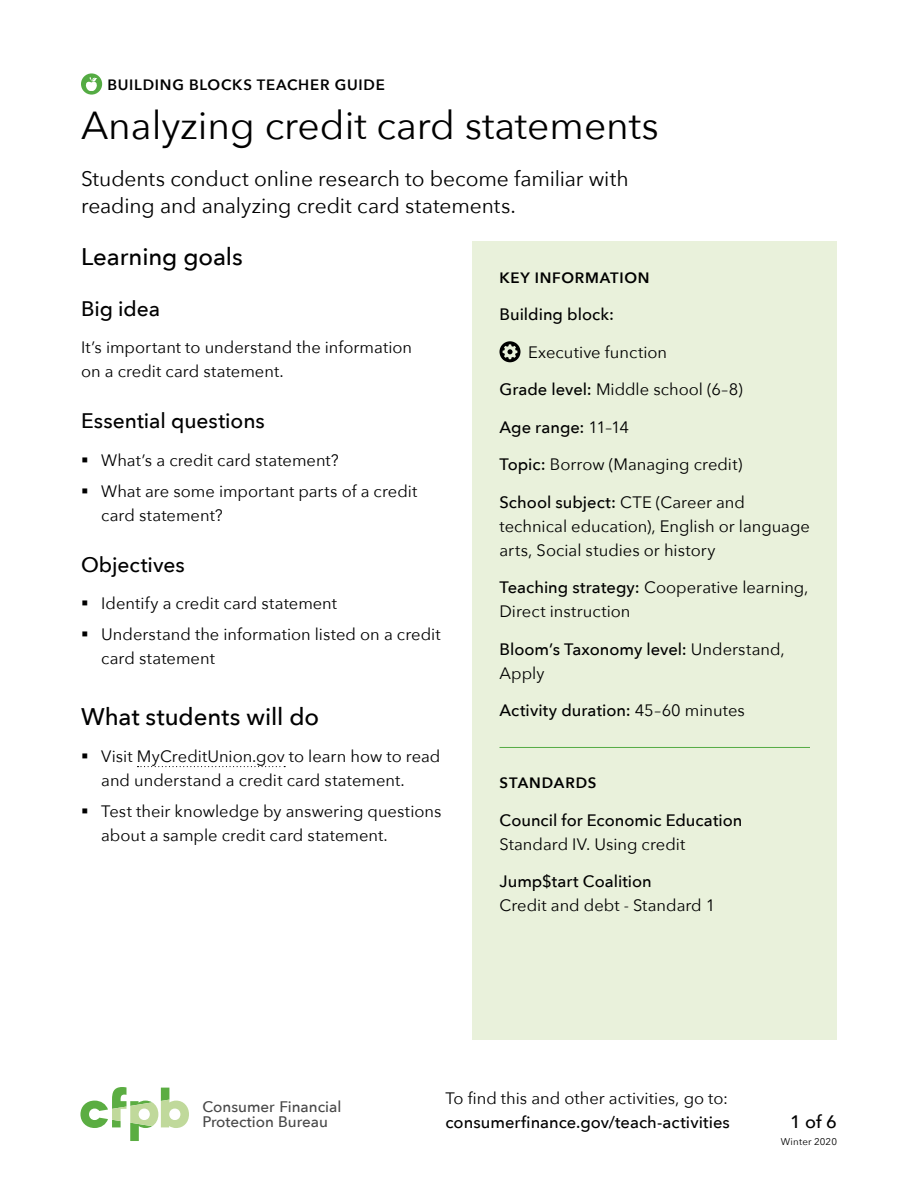
<style>
.page{position:relative;width:918px;height:1188px;background:#fff}
.page>*{position:absolute;margin:0;border:0;box-sizing:border-box;transform-origin:0 0}
.t1{font:39px "Avenir Next";color:#000}
.t2{font:500 24px "Avenir Next";letter-spacing:-.005em;color:#000}
.t3{font:21px/27px "Avenir Next";letter-spacing:-.005em;color:#000}
.t4{font:500 21px "Avenir Next";letter-spacing:-.005em;color:#000}
.t5{font:500 18px "Avenir Next";color:#000}
.t6{font:16.5px/24px "Avenir Next";color:#000}
.t7{font:500 16.5px/24px "Avenir Next";color:#000}
.t8{font:500 15.3px/15.5px "Avenir Next";color:#484848}
.t9{font:600 15px "Avenir Next";letter-spacing:.05em;color:#000}
.t10{font:9.75px "Avenir Next";letter-spacing:.02em;color:#000}
.s1{font-weight:500}
.s2{font-weight:400}
</style>
<div class="page">
<svg style="left:80px;top:1087px;width:109px;height:54px"></svg>
<svg style="left:81px;top:73px;width:21px;height:22px"></svg>
<svg style="left:85px;top:76px;width:13px;height:15px"></svg>
<div style="left:472px;top:241px;width:365px;height:799px;background:#e9f1db"></div>
<hr style="left:500px;top:747px;width:310px;height:1px;background:#54ab43">
<svg style="left:500px;top:341px;width:20px;height:21px"></svg>
<svg style="left:138px;top:766px;width:147px;height:1px"></svg>
<p class="t9" style="left:107px;top:72px;width:279px">BUILDING BLOCKS TEACHER GUIDE</p>
<h1 class="t1" style="left:81px;top:92px;width:579px">Analyzing credit card statements</h1>
<p class="t3" style="left:81px;top:164px;width:549px">Students conduct online research to become familiar with reading and analyzing credit card statements.</p>
<h2 class="t2" style="left:81px;top:236px;width:163px">Learning goals</h2>
<p class="t4" style="left:81px;top:291px;width:81px">Big idea</p>
<p class="t6" style="left:81px;top:335px;width:333px">It’s important to understand the information on a credit card statement.</p>
<p class="t4" style="left:81px;top:403px;width:185px">Essential questions</p>
<p class="t6" style="left:81px;top:447px;width:259px">▪ What’s a credit card statement?</p>
<p class="t6" style="left:101px;top:478px;width:318px;text-indent:-20px">▪ What are some important parts of a credit card statement?</p>
<p class="t4" style="left:81px;top:546px;width:105px">Objectives</p>
<p class="t6" style="left:81px;top:591px;width:258px">▪ Identify a credit card statement</p>
<p class="t6" style="left:101px;top:621px;width:341px;text-indent:-20px">▪ Understand the information listed on a credit card statement</p>
<h2 class="t2" style="left:81px;top:696px;width:240px">What students will do</h2>
<p class="t6" style="left:101px;top:744px;width:341px;text-indent:-20px">▪ Visit MyCreditUnion.gov to learn how to read and understand a credit card statement.</p>
<p class="t6" style="left:101px;top:798px;width:342px;text-indent:-20px">▪ Test their knowledge by answering questions about a sample credit card statement.</p>
<p class="t9" style="left:500px;top:265px;width:152px">KEY INFORMATION</p>
<p class="t7" style="left:500px;top:302px;width:116px">Building block:</p>
<p class="t6" style="left:528px;top:339px;width:141px">Executive function</p>
<p class="t6" style="left:500px;top:377px;width:245px"><span class="s1">Grade level:</span> Middle school (6–8)</p>
<p class="t7" style="left:500px;top:415px;width:131px">Age range: <span class="s2">11–14</span></p>
<p class="t6" style="left:500px;top:452px;width:244px"><span class="s1">Topic:</span> Borrow (Managing credit)</p>
<p class="t6" style="left:500px;top:489px;width:312px"><span class="s1">School subject:</span> CTE (Career and technical education), English or language arts, Social studies or history</p>
<p class="t6" style="left:500px;top:575px;width:311px"><span class="s1">Teaching strategy:</span> Cooperative learning,<br>Direct instruction</p>
<p class="t7" style="left:500px;top:637px;width:287px">Bloom’s Taxonomy level: <span class="s2">Understand,<br>Apply</span></p>
<p class="t7" style="left:500px;top:698px;width:247px">Activity duration: <span class="s2">45–60 minutes</span></p>
<p class="t9" style="left:500px;top:770px;width:99px">STANDARDS</p>
<p class="t7" style="left:500px;top:808px;width:244px">Council for Economic Education</p>
<p class="t6" style="left:500px;top:831px;width:187px">Standard IV. Using credit</p>
<p class="t7" style="left:500px;top:869px;width:154px">Jump$tart Coalition</p>
<p class="t6" style="left:500px;top:893px;width:218px">Credit and debt - Standard 1</p>
<p class="t8" style="left:203px;top:1098px;width:140px">Consumer Financial<br>Protection Bureau</p>
<p class="t6" style="left:446px;top:1085px;width:284px">To find this and other activities, go to:</p>
<p class="t7" style="left:446px;top:1109px;width:286px">consumerfinance.gov/teach-activities</p>
<p class="t5" style="left:790px;top:1106px;width:48px">1 of 6</p>
<p class="t10" style="left:781px;top:1133px;width:58px">Winter 2020</p>
</div>
